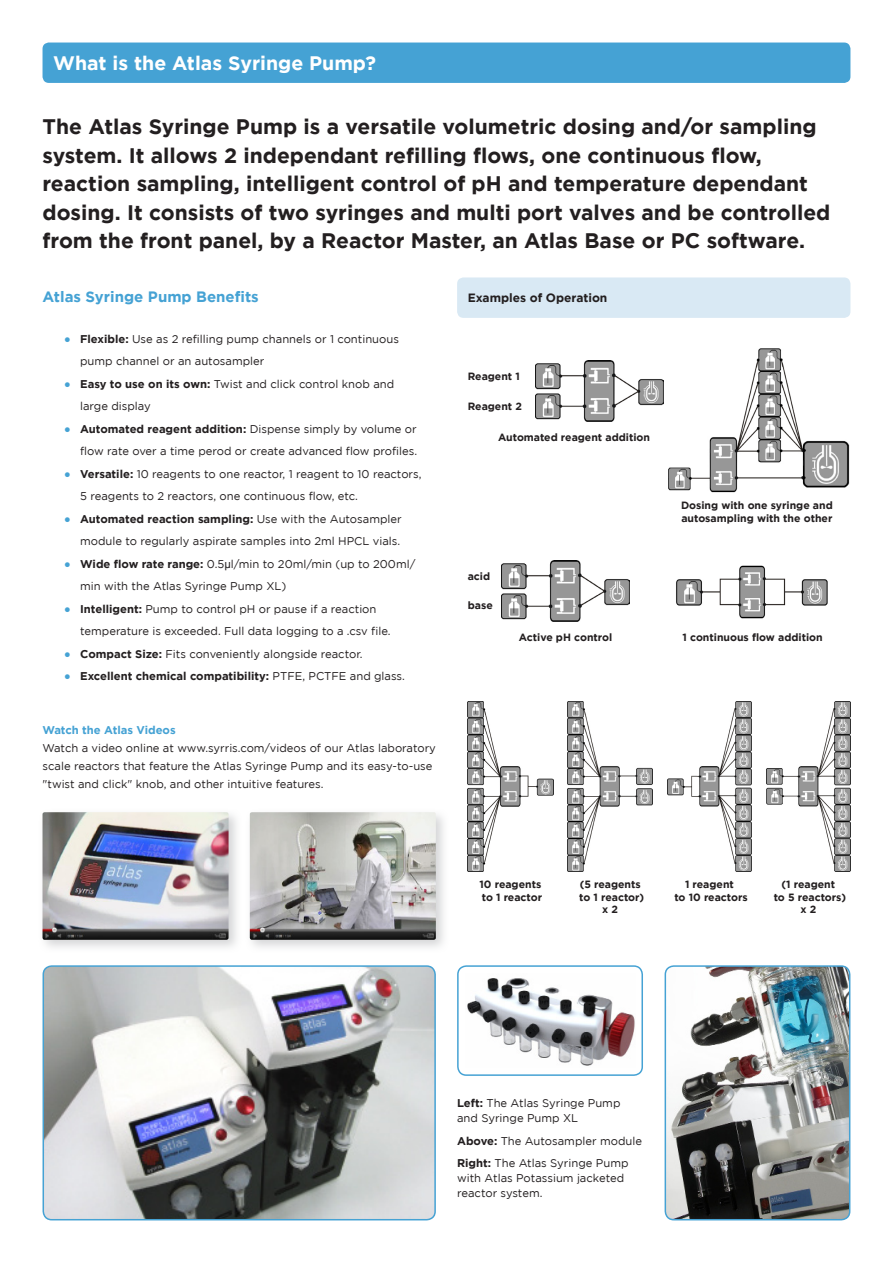
<style>
.page{position:relative;width:893px;height:1263px;background:#fff}
.page>*{position:absolute;margin:0;border:0;box-sizing:border-box;transform-origin:0 0}
.t1{font:700 21px/28.5px "Gotham";color:#231f20}
.t2{font:700 19.5px "Gotham";color:#fff}
.NO_MARGIN{font:700 15px "Gotham";color:#45a2d4}
.t3{font:700 12px "Gotham";color:#231f20}
.NO_MARGIN-2{font:11.25px/22.5px "Gotham";color:#231f20}
.t4{font:700 11.25px "Gotham";color:#231f20}
.NO_MARGIN-3{font:700 11.25px "Gotham";color:#45a2d4}
.t5{font:700 10.5px/12.6px "Gotham";color:#231f20}
.s1{font-size:18px;color:#45a2d4}
.s2{font-weight:700}
.s3{font-family:"Arial"}
.s4{font-weight:400;font-size:18px;color:#45a2d4}
.s5{font-weight:400}
</style>
<div class="page">
<img style="left:43px;top:966px;width:392px;height:254px">
<div style="left:43px;top:965px;width:393px;height:255px;border:2px solid #45a2d4;border-radius:9px"></div>
<div style="left:43px;top:43px;width:807px;height:40px;background:#45a2d4;border-radius:6px"></div>
<div style="left:457px;top:277px;width:393px;height:41px;background:#d9e9f4;border-radius:6px"></div>
<img style="left:663px;top:349px;width:187px;height:144px">
<img style="left:467px;top:978px;width:168px;height:88px">
<div style="left:457px;top:965px;width:186px;height:111px;border:2px solid #45a2d4;border-radius:9px"></div>
<img style="left:665px;top:966px;width:185px;height:254px">
<div style="left:665px;top:965px;width:185px;height:255px;border:2px solid #45a2d4;border-radius:9px"></div>
<img style="left:536px;top:361px;width:127px;height:61px">
<img style="left:502px;top:560px;width:127px;height:62px">
<img style="left:676px;top:565px;width:152px;height:54px">
<img style="left:568px;top:702px;width:85px;height:170px">
<img style="left:667px;top:702px;width:85px;height:170px">
<img style="left:766px;top:702px;width:84px;height:170px">
<img style="left:468px;top:702px;width:85px;height:170px">
<div style="left:38px;top:808px;width:204px;height:146px;background:#c7c8ca;opacity:.75"></div>
<img style="left:43px;top:812px;width:186px;height:128px">
<div style="left:245px;top:808px;width:205px;height:146px;background:#c7c8ca;opacity:.75"></div>
<img style="left:250px;top:812px;width:186px;height:128px">
<p class="t2" style="left:53px;top:52px;width:324px">What is the Atlas Syringe Pump?</p>
<p class="t1" style="left:43px;top:112px;width:789px">The Atlas Syringe Pump is a versatile volumetric dosing and/or sampling system. It allows 2 independant refilling flows, one continuous flow, reaction sampling, intelligent control of pH and temperature dependant dosing. It consists of two syringes and multi port valves and be controlled from the front panel, by a Reactor Master, an Atlas Base or PC software.</p>
<p class="NO_MARGIN" style="left:43px;top:288px;width:218px">Atlas Syringe Pump Benefits</p>
<p class="NO_MARGIN-2" style="left:80px;top:327px;width:320px;text-indent:-17px"><span class="s1">•</span> <span class="s2">Flexible:</span> Use as 2 refilling pump channels or 1 continuous pump channel or an autosampler</p>
<p class="NO_MARGIN-2" style="left:80px;top:372px;width:316px;text-indent:-17px"><span class="s1">•</span> <span class="s2">Easy to use on its own:</span> Twist and click control knob and large display</p>
<p class="NO_MARGIN-2" style="left:63px;top:417px;width:355px;text-align:right"><span class="s1">•</span> <span class="s2">Automated reagent addition:</span> Dispense simply by volume or flow rate over a time perod or create advanced flow profiles.</p>
<p class="NO_MARGIN-2" style="left:80px;top:462px;width:343px;text-indent:-17px"><span class="s1">•</span> <span class="s2">Versatile:</span> 10 reagents to one reactor, 1 reagent to 10 reactors,<br>5 reagents to 2 reactors, one continuous flow, etc.</p>
<p class="NO_MARGIN-2" style="left:63px;top:507px;width:340px;text-align:right"><span class="s1">•</span> <span class="s2">Automated reaction sampling:</span> Use with the Autosampler module to regularly aspirate samples into 2ml HPCL vials.</p>
<p class="NO_MARGIN-2" style="left:80px;top:552px;width:337px;text-indent:-17px"><span class="s1">•</span> <span class="s2">Wide flow rate range:</span> 0.5<span class="s3">μ</span>l/min to 20ml/min (up to 200ml/ min with the Atlas Syringe Pump XL)</p>
<p class="NO_MARGIN-2" style="left:80px;top:597px;width:312px;text-indent:-17px"><span class="s1">•</span> <span class="s2">Intelligent:</span> Pump to control pH or pause if a reaction temperature is exceeded. Full data logging to a .csv file.</p>
<p class="NO_MARGIN-2" style="left:63px;top:642px;width:301px"><span class="s1">•</span> <span class="s2">Compact Size:</span> Fits conveniently alongside reactor.</p>
<p class="t4" style="left:63px;top:670px;width:343px"><span class="s4">•</span> Excellent chemical compatibility: <span class="s5">PTFE, PCTFE and glass.</span></p>
<p class="t3" style="left:468px;top:291px;width:141px">Examples of Operation</p>
<p class="t5" style="left:468px;top:369px;width:54px">Reagent 1</p>
<p class="t5" style="left:468px;top:399px;width:56px">Reagent 2</p>
<p class="t5" style="left:498px;top:431px;width:153px">Automated reagent addition</p>
<p class="t5" style="left:681px;top:499px;width:153px">Dosing with one syringe and autosampling with the other</p>
<p class="t5" style="left:468px;top:569px;width:24px">acid</p>
<p class="t5" style="left:468px;top:599px;width:27px">base</p>
<p class="t5" style="left:519px;top:631px;width:95px">Active pH control</p>
<p class="t5" style="left:683px;top:631px;width:142px">1 continuous flow addition</p>
<p class="NO_MARGIN-3" style="left:43px;top:724px;width:135px">Watch the Atlas Videos</p>
<p class="NO_MARGIN-2" style="left:43px;top:739px;width:395px;line-height:18px">Watch a video online at www.syrris.com/videos of our Atlas laboratory scale reactors that feature the Atlas Syringe Pump and its easy-to-use "twist and click" knob, and other intuitive features.</p>
<p class="t5" style="left:479px;top:878px;width:64px">10 reagents to 1 reactor</p>
<p class="t5" style="left:579px;top:878px;width:67px">(5 reagents to 1 reactor)</p>
<p class="t5" style="left:602px;top:903px;width:17px">x 2</p>
<p class="t5" style="left:674px;top:878px;width:75px;text-align:center">1 reagent<br>to 10 reactors</p>
<p class="t5" style="left:774px;top:878px;width:74px;text-align:center">(1 reagent<br>to 5 reactors)</p>
<p class="t5" style="left:800px;top:903px;width:17px">x 2</p>
<p class="NO_MARGIN-2" style="left:457px;top:1095px;width:165px;line-height:15px"><span class="s2">Left:</span> The Atlas Syringe Pump and Syringe Pump XL</p>
<p class="NO_MARGIN-2" style="left:457px;top:1129px;width:186px"><span class="s2">Above:</span> The Autosampler module</p>
<p class="NO_MARGIN-2" style="left:457px;top:1155px;width:173px;line-height:15px"><span class="s2">Right:</span> The Atlas Syringe Pump with Atlas Potassium jacketed reactor system.</p>
</div>
